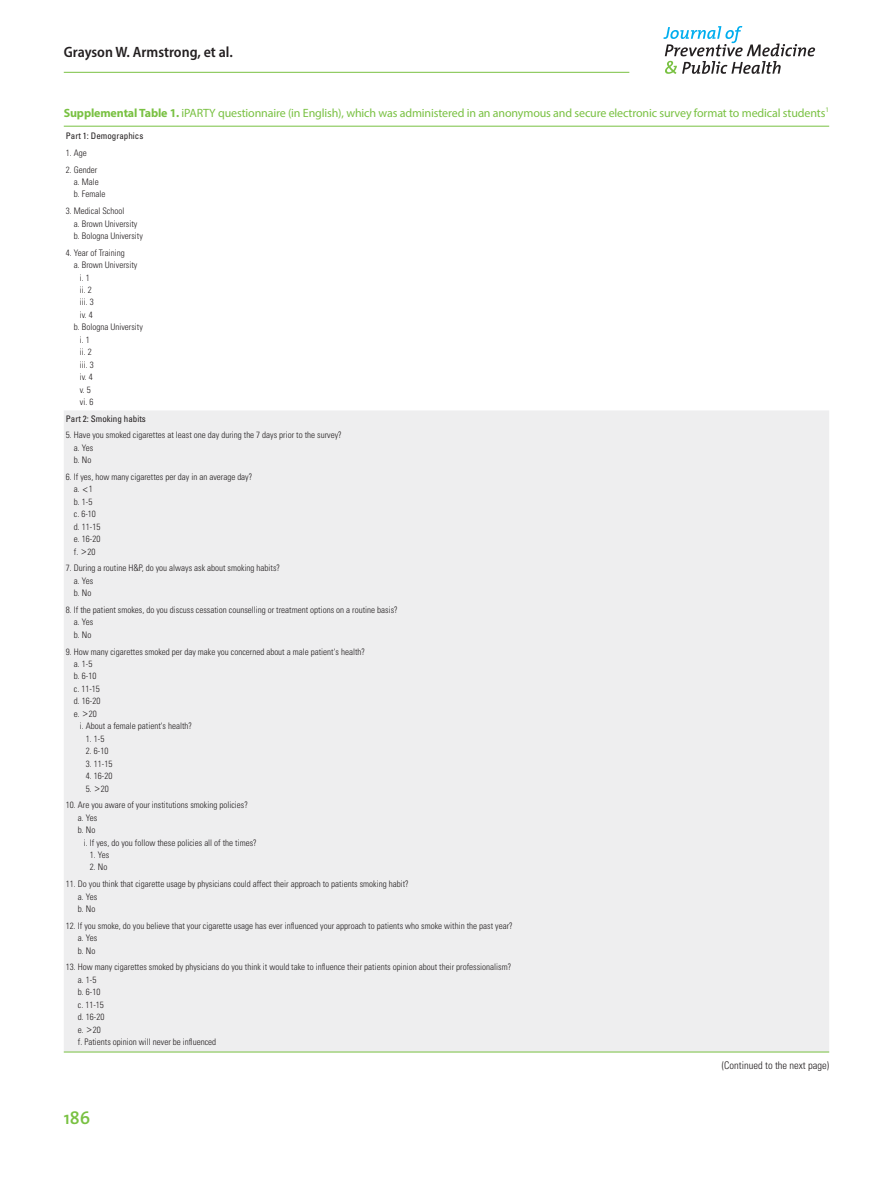
<style>
.page{position:relative;width:893px;height:1191px;background:#fff}
.page>*{position:absolute;margin:0;border:0;box-sizing:border-box;transform-origin:0 0}
.t1{font:600 18px "The Mix";color:#79c142}
.t2{font:600 semi-condensed 15px "Myriad Pro";color:#231f20}
.jpmph_표그림캡션{font:12px "Myriad Pro";letter-spacing:-.01em;color:#79c142}
.jpmph_표본문{font:300 condensed 10.5px "Univers LT Std";color:#231f20}
.jpmph_표본문-2{font:300 condensed 9px/12.5px "Univers LT Std";color:#231f20}
.jpmph_표본문-3{font:condensed 9px "Univers LT Std";color:#231f20}
.s1{font-weight:700}
.s2{font-family:"Dotum";font-weight:400;font-stretch:normal}
</style>
<div class="page">
<hr style="left:64px;top:72px;width:565px;height:1px;background:#79c142">
<svg style="left:663px;top:26px;width:152px;height:48px"></svg>
<div style="left:64px;top:411px;width:765px;height:640px;background:#eeeeef"></div>
<hr style="left:64px;top:1051px;width:765px;height:1px;background:#79c142">
<hr style="left:64px;top:126px;width:765px;height:1px;background:#79c142">
<h2 class="t2" style="left:64px;top:42px;width:171px">Grayson W. Armstrong, et al.</h2>
<p class="jpmph_표그림캡션" style="left:64px;top:106px;width:767px"><span class="s1">Supplemental Table 1.</span> iPARTY questionnaire (in English), which was administered in an anonymous and secure electronic survey format to medical students<sup>1</sup></p>
<p class="jpmph_표본문-3" style="left:66px;top:130px;width:79px">Part 1: Demographics</p>
<p class="jpmph_표본문-2" style="left:66px;top:146px;width:22px">1. Age</p>
<p class="jpmph_표본문-2" style="left:74px;top:163px;width:33px;text-indent:-8px">2. Gender a. Male b. Female</p>
<p class="jpmph_표본문-2" style="left:74px;top:205px;width:70px;text-indent:-8px">3. Medical School<br>a. Brown University b. Bologna University</p>
<p class="jpmph_표본문-2" style="left:66px;top:246px;width:60px">4. Year of Training</p>
<p class="jpmph_표본문-2" style="left:74px;top:259px;width:65px">a. Brown University</p>
<p class="jpmph_표본문-2" style="left:80px;top:271px;width:11px">i. 1</p>
<p class="jpmph_표본문-2" style="left:80px;top:284px;width:13px">ii. 2</p>
<p class="jpmph_표본문-2" style="left:80px;top:296px;width:15px">iii. 3</p>
<p class="jpmph_표본문-2" style="left:80px;top:308px;width:15px">iv. 4</p>
<p class="jpmph_표본문-2" style="left:80px;top:321px;width:64px;text-indent:-6px">b. Bologna University i. 1<br>ii. 2<br>iii. 3<br>iv. 4<br>v. 5<br>vi. 6</p>
<p class="jpmph_표본문-3" style="left:66px;top:413px;width:81px">Part 2: Smoking habits</p>
<p class="jpmph_표본문-2" style="left:74px;top:429px;width:269px;text-indent:-8px">5. Have you smoked cigarettes at least one day during the 7 days prior to the survey? a. Yes<br>b. No</p>
<p class="jpmph_표본문-2" style="left:74px;top:470px;width:180px;text-indent:-8px">6. If yes, how many cigarettes per day in an average day? a. <span class="s2">&lt;</span>1<br>b. 1-5<br>c. 6-10<br>d. 11-15<br>e. 16-20<br>f. <span class="s2">&gt;</span>20</p>
<p class="jpmph_표본문-2" style="left:74px;top:562px;width:208px;text-indent:-8px">7. During a routine H&amp;P, do you always ask about smoking habits? a. Yes<br>b. No</p>
<p class="jpmph_표본문-2" style="left:74px;top:603px;width:325px;text-indent:-8px">8. If the patient smokes, do you discuss cessation counselling or treatment options on a routine basis? a. Yes<br>b. No</p>
<p class="jpmph_표본문-2" style="left:66px;top:645px;width:301px">9. How many cigarettes smoked per day make you concerned about a male patient's health?</p>
<p class="jpmph_표본문-2" style="left:74px;top:657px;width:20px">a. 1-5</p>
<p class="jpmph_표본문-2" style="left:74px;top:670px;width:24px">b. 6-10</p>
<p class="jpmph_표본문-2" style="left:74px;top:682px;width:27px">c. 11-15</p>
<p class="jpmph_표본문-2" style="left:74px;top:695px;width:28px">d. 16-20</p>
<p class="jpmph_표본문-2" style="left:74px;top:707px;width:25px">e. <span class="s2">&gt;</span>20</p>
<p class="jpmph_표본문-2" style="left:80px;top:720px;width:114px">i. About a female patient's health?</p>
<p class="jpmph_표본문-2" style="left:86px;top:732px;width:20px">1. 1-5</p>
<p class="jpmph_표본문-2" style="left:86px;top:744px;width:24px">2. 6-10</p>
<p class="jpmph_표본문-2" style="left:86px;top:757px;width:28px">3. 11-15</p>
<p class="jpmph_표본문-2" style="left:86px;top:769px;width:28px">4. 16-20</p>
<p class="jpmph_표본문-2" style="left:86px;top:782px;width:25px">5. <span class="s2">&gt;</span>20</p>
<p class="jpmph_표본문-2" style="left:66px;top:798px;width:183px">10. Are you aware of your institutions smoking policies?</p>
<p class="jpmph_표본문-2" style="left:78px;top:811px;width:21px">a. Yes</p>
<p class="jpmph_표본문-2" style="left:78px;top:823px;width:19px">b. No</p>
<p class="jpmph_표본문-2" style="left:84px;top:836px;width:174px">i. If yes, do you follow these policies all of the times?</p>
<p class="jpmph_표본문-2" style="left:90px;top:848px;width:21px">1. Yes</p>
<p class="jpmph_표본문-2" style="left:90px;top:861px;width:19px">2. No</p>
<p class="jpmph_표본문-2" style="left:78px;top:877px;width:332px;text-indent:-12px">11. Do you think that cigarette usage by physicians could affect their approach to patients smoking habit? a. Yes<br>b. No</p>
<p class="jpmph_표본문-2" style="left:78px;top:919px;width:436px;text-indent:-12px">12. If you smoke, do you believe that your cigarette usage has ever influenced your approach to patients who smoke within the past year? a. Yes<br>b. No</p>
<p class="jpmph_표본문-2" style="left:78px;top:960px;width:435px;text-indent:-12px">13. How many cigarettes smoked by physicians do you think it would take to influence their patients opinion about their professionalism? a. 1-5<br>b. 6-10<br>c. 11-15<br>d. 16-20<br>e. <span class="s2">&gt;</span>20<br>f. Patients opinion will never be influenced</p>
<p class="jpmph_표본문" style="left:722px;top:1059px;width:109px">(Continued to the next page)</p>
<h1 class="t1" style="left:64px;top:1103px;width:28px">186</h1>
</div>
